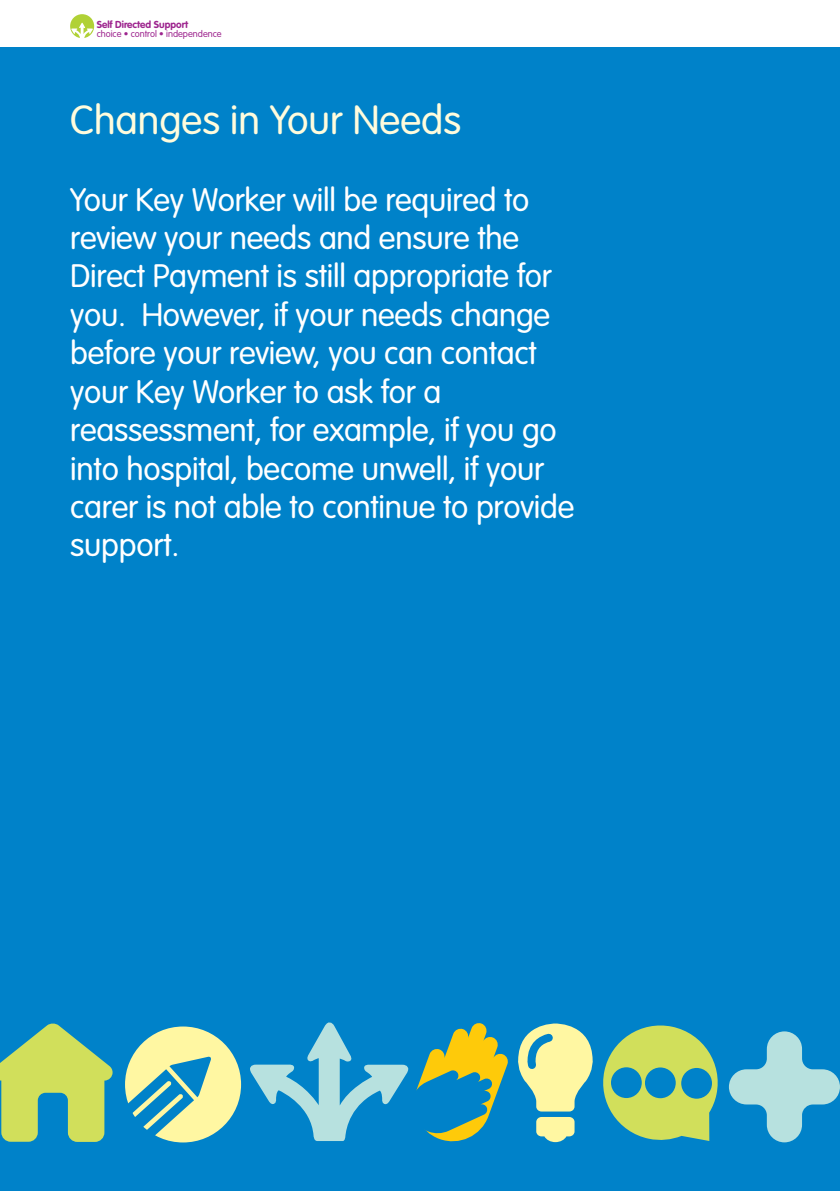
<style>
.page{position:relative;width:840px;height:1191px;background:#fff}
.page>*{position:absolute;margin:0;border:0;box-sizing:border-box;transform-origin:0 0}
.t1{font:300 40px "VAG Rounded";color:#fffcdd}
.t2{font:300 32px/38.4px "VAG Rounded";letter-spacing:-.005em;color:#fff}
.t3{font:700 10px "VAG Rounded";color:#9d248e}
.t4{font:300 9.2px "VAG Rounded";color:#9d248e}
</style>
<div class="page">
<div style="left:0;top:48px;width:839px;height:1143px;background:#0082c9"></div>
<div style="left:70px;top:14px;width:24px;height:24px;background:#b0d136;border-radius:50%"></div>
<svg style="left:71px;top:23px;width:22px;height:15px"></svg>
<svg style="left:728px;top:1031px;width:111px;height:111px"></svg>
<div style="left:125px;top:1026px;width:116px;height:116px;background:#fff7a2;border-radius:50%"></div>
<svg style="left:518px;top:1023px;width:200px;height:120px"></svg>
<svg style="left:250px;top:1022px;width:258px;height:120px"></svg>
<svg style="left:0;top:1023px;width:211px;height:120px"></svg>
<p class="t3" style="left:97px;top:18px;width:93px">Self Directed Support</p>
<p class="t4" style="left:97px;top:29px;width:126px">choice • control • independence</p>
<p class="t1" style="left:70px;top:97px;width:392px">Changes in Your Needs</p>
<p class="t2" style="left:70px;top:180px;width:505px">Your Key Worker will be required to review your needs and ensure the<br>Direct Payment is still appropriate for you. However, if your needs change before your review, you can contact your Key Worker to ask for a reassessment, for example, if you go into hospital, become unwell, if your carer is not able to continue to provide support.</p>
</div>
